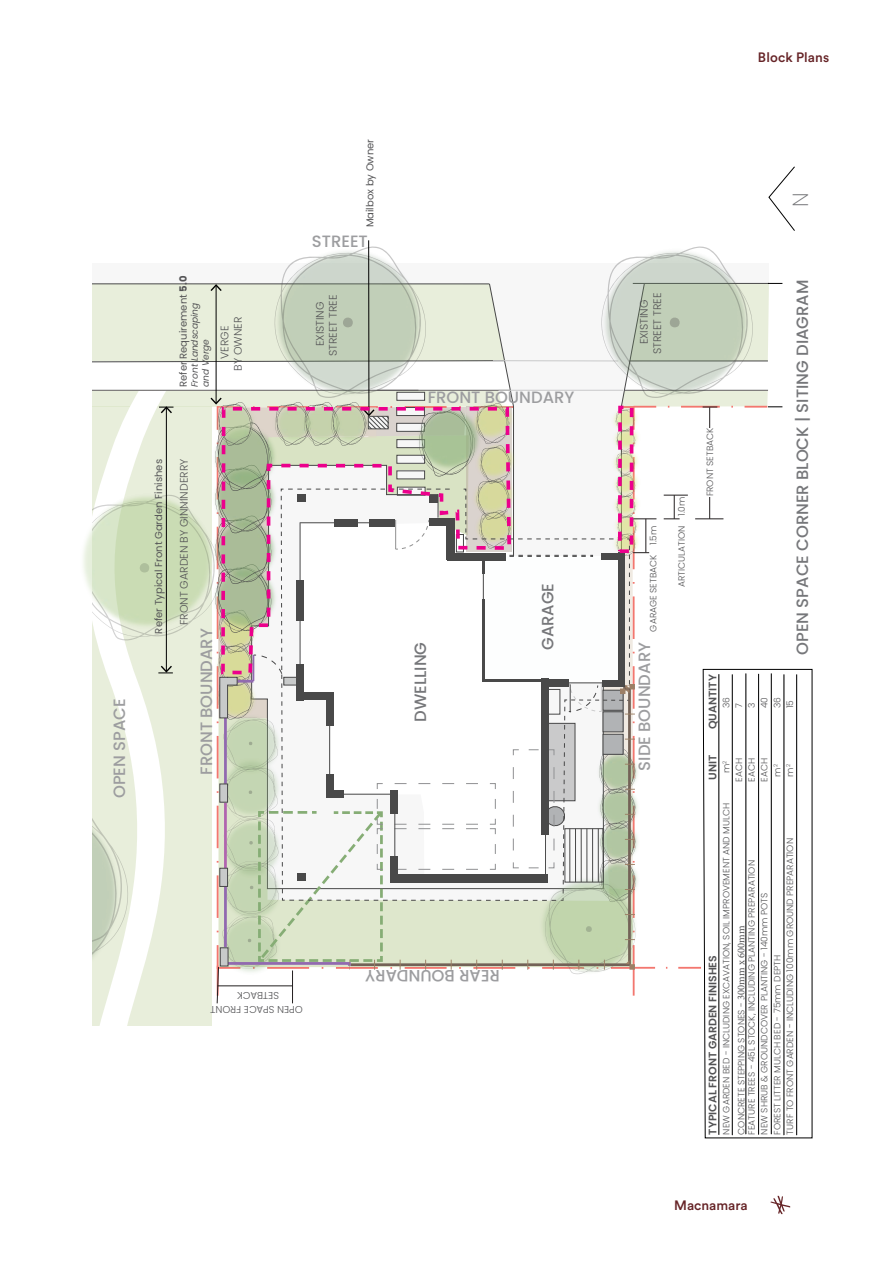
<style>
.page{position:relative;width:893px;height:1263px;background:#fff}
.page>*{position:absolute;margin:0;border:0;box-sizing:border-box;transform-origin:0 0}
.t1{font:200 21.9px "Poppins";color:#76777a}
.t2{font:500 16.35px "Poppins";color:#76777a}
.t3{font:500 13.5px "Circular Std";color:#662427}
.t4{font:300 10.95px/13px "Poppins";color:#545456;text-align:center}
.t5{font:600 10.95px "Poppins";color:#545456}
.t6{font:10.05px "Poppins";color:#545456}
.t7{font:300 10.05px/13px "Poppins";color:#545456;text-align:center}
.t8{font:300 9.15px "Poppins";color:#545456}
.t9{font:italic 9.15px/10.9px "Poppins";color:#545456}
.s1{font-weight:700}
.s2{font-family:"Minion Pro";font-weight:400;font-size:10.5px}
</style>
<div class="page">
<svg style="left:770px;top:1196px;width:20px;height:18px"></svg>
<hr style="left:368px;top:240px;width:1px;height:175px;background:#000">
<svg style="left:83px;top:245px;width:699px;height:759px"></svg>
<svg style="left:768px;top:166px;width:27px;height:65px"></svg>
<svg style="left:219px;top:405px;width:294px;height:271px"></svg>
<div style="left:618px;top:405px;width:15px;height:148px;border:4px dashed #ec008c"></div>
<svg style="left:702px;top:668px;width:111px;height:471px"></svg>
<h3 class="t3" style="left:758px;top:49px;width:73px">Block Plans</h3>
<h2 class="t2" style="left:110px;top:798px;width:101px;rotate:-90deg">OPEN SPACE</h2>
<p class="t6" style="left:178px;top:387px;width:113px;rotate:-90deg">Refer Requirement <span class="s1">5.0</span></p>
<p class="t9" style="left:189px;top:387px;width:86px;rotate:-90deg">Front Landscaping and Verge</p>
<p class="t4" style="left:218px;top:371px;width:56px;rotate:-90deg">VERGE<br>BY OWNER</p>
<p class="t6" style="left:153px;top:633px;width:176px;rotate:-90deg">Refer Typical Front Garden Finishes</p>
<p class="t4" style="left:178px;top:625px;width:168px;rotate:-90deg">FRONT GARDEN BY GINNINDERRY</p>
<h2 class="t2" style="left:197px;top:775px;width:148px;rotate:-90deg">FRONT BOUNDARY</h2>
<p class="t6" style="left:364px;top:227px;width:90px;rotate:-90deg">Mailbox by Owner</p>
<h2 class="t2" style="left:312px;top:231px;width:57px">STREET</h2>
<p class="t4" style="left:313px;top:356px;width:63px;rotate:-90deg">EXISTING<br>STREET TREE</p>
<p class="t4" style="left:638px;top:354px;width:63px;rotate:-90deg">EXISTING<br>STREET TREE</p>
<h2 class="t2" style="left:428px;top:388px;width:148px">FRONT BOUNDARY</h2>
<h2 class="t2" style="left:411px;top:722px;width:81px;rotate:-90deg">DWELLING</h2>
<h2 class="t2" style="left:538px;top:650px;width:69px;rotate:-90deg">GARAGE</h2>
<p class="t8" style="left:648px;top:631px;width:107px;rotate:-90deg">GARAGE SETBACK 1.5m</p>
<h2 class="t2" style="left:635px;top:770px;width:130px;rotate:-90deg">SIDE BOUNDARY</h2>
<p class="t8" style="left:676px;top:587px;width:92px;rotate:-90deg">ARTICULATION 1.0m</p>
<p class="t7" style="left:303px;top:1015px;width:94px;rotate:-180deg">OPEN SPACE FRONT<br>SETBACK</p>
<h2 class="t2" style="left:500px;top:985px;width:136px;rotate:-180deg">REAR BOUNDARY</h2>
<p class="t8" style="left:704px;top:496px;width:70px;rotate:-90deg">FRONT SETBACK</p>
<h1 class="t1" style="left:788px;top:207px;width:16px;rotate:-90deg">N</h1>
<h2 class="t2" style="left:793px;top:655px;width:376px;rotate:-90deg">OPEN SPACE CORNER BLOCK | SITING DIAGRAM</h2>
<p class="t5" style="left:706px;top:729px;width:56px;rotate:-90deg">QUANTITY</p>
<p class="t8" style="left:759px;top:708px;width:13px;rotate:-90deg">40</p>
<p class="t8" style="left:772px;top:708px;width:13px;rotate:-90deg">36</p>
<p class="t8" style="left:721px;top:708px;width:13px;rotate:-90deg">36</p>
<p class="t8" style="left:785px;top:708px;width:10px;rotate:-90deg">15</p>
<p class="t8" style="left:746px;top:708px;width:7px;rotate:-90deg">3</p>
<p class="t8" style="left:734px;top:708px;width:6px;rotate:-90deg">7</p>
<p class="t5" style="left:706px;top:780px;width:26px;rotate:-90deg">UNIT</p>
<p class="t8" style="left:734px;top:782px;width:25px;rotate:-90deg">EACH</p>
<p class="t8" style="left:746px;top:782px;width:25px;rotate:-90deg">EACH</p>
<p class="t8" style="left:759px;top:782px;width:25px;rotate:-90deg">EACH</p>
<p class="t8" style="left:721px;top:773px;width:14px;rotate:-90deg">m<sup>2</sup></p>
<p class="t8" style="left:785px;top:777px;width:14px;rotate:-90deg">m<sup>2</sup></p>
<p class="t8" style="left:772px;top:777px;width:14px;rotate:-90deg">m<sup>2</sup></p>
<p class="t8" style="left:721px;top:1134px;width:333px;rotate:-90deg">NEW GARDEN BED - INCLUDING EXCAVATION, SOIL IMPROVEMENT AND MULCH</p>
<p class="t8" style="left:785px;top:1134px;width:298px;rotate:-90deg">TURF TO FRONT GARDEN - INCLUDING 100mm GROUND PREPARATION</p>
<p class="t8" style="left:746px;top:1134px;width:276px;rotate:-90deg">FEATURE TREES - 45L STOCK, INCLUDING PLANTING PREPARATION</p>
<p class="t8" style="left:759px;top:1134px;width:243px;rotate:-90deg">NEW SHRUB &amp; GROUNDCOVER PLANTING - 140mm POTS</p>
<p class="t8" style="left:736px;top:1134px;width:211px;rotate:-90deg">CONCRETE STEPPING STONES - <span class="s2">300mm x 600mm</span></p>
<p class="t8" style="left:772px;top:1134px;width:181px;rotate:-90deg">FOREST LITTER MULCH BED - 75mm DEPTH</p>
<p class="t5" style="left:706px;top:1134px;width:181px;rotate:-90deg">TYPICAL FRONT GARDEN FINISHES</p>
<h3 class="t3" style="left:674px;top:1196px;width:75px">Macnamara</h3>
</div>
